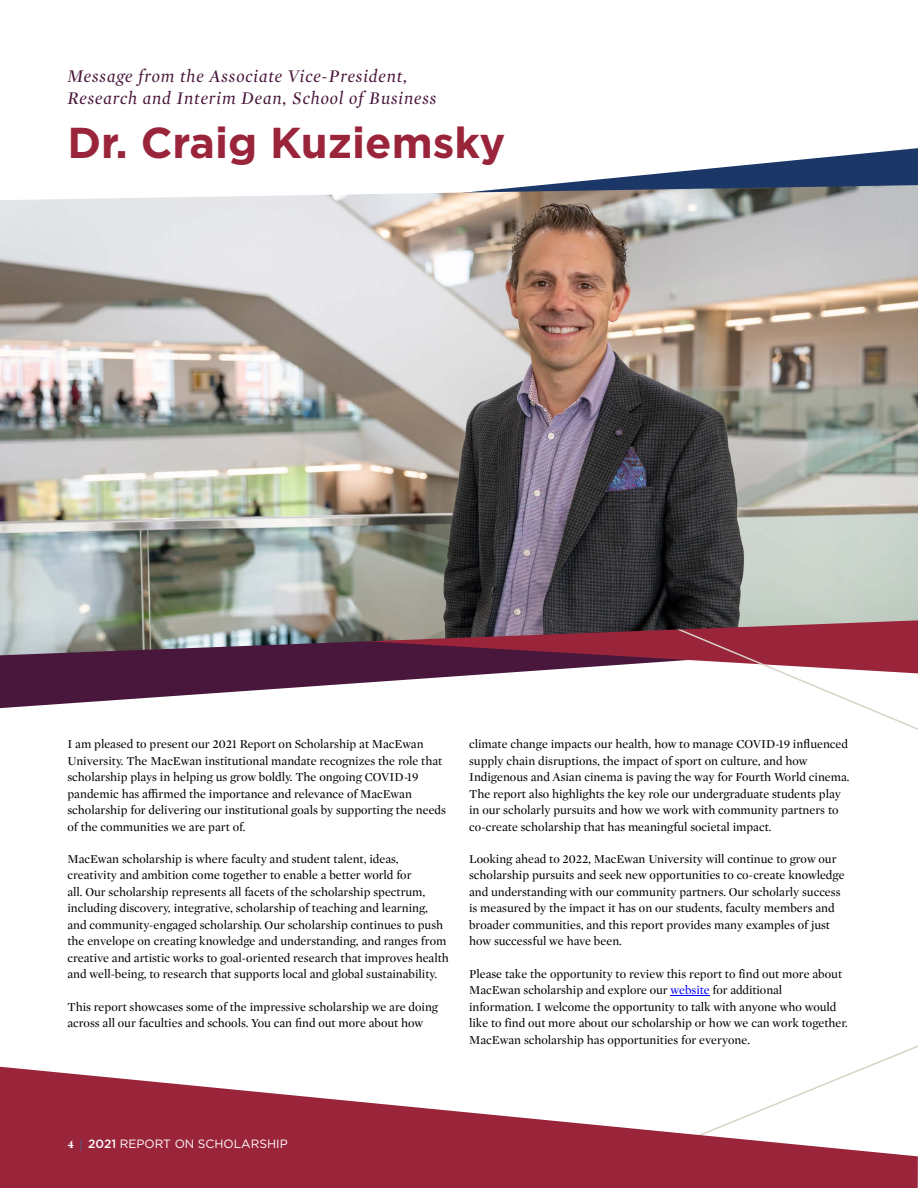
<style>
.page{position:relative;width:918px;height:1188px;background:#fff}
.page>*{position:absolute;margin:0;border:0;box-sizing:border-box;transform-origin:0 0}
.t1{font:700 43.2px "Gotham";color:#9a253b}
.t2{font:italic 18.15px/21.8px "Mercury Display";letter-spacing:.05em;color:#4a173c}
.t3{font:12.3px/16.5px "Mercury Display";color:#000}
.t4{font:12px "Gotham";color:#fff}
.s1{color:#00f}
.s2{font-family:"Mercury Display";font-weight:700}
.s3{font-family:"Mercury Display";color:#00a0dd}
.s4{font-weight:500}
</style>
<div class="page">
<hr style="left:671px;top:996px;width:39px;height:1px;background:#00f">
<svg style="left:0;top:655px;width:918px;height:75px"></svg>
<svg style="left:542px;top:148px;width:376px;height:37px"></svg>
<img style="left:0;top:185px;width:918px;height:470px">
<svg style="left:0;top:1065px;width:918px;height:123px;fill:#9a253b"></svg>
<h2 class="t2" style="left:68px;top:64px;width:371px">Message from the Associate Vice-President,<br>Research and Interim Dean, School of Business</h2>
<h1 class="t1" style="left:68px;top:117px;width:439px">Dr. Craig Kuziemsky</h1>
<p class="t3" style="left:68px;top:735px;width:380px">I am pleased to present our 2021 Report on Scholarship at MacEwan University. The MacEwan institutional mandate recognizes the role that scholarship plays in helping us grow boldly. The ongoing COVID-19 pandemic has affirmed the importance and relevance of MacEwan scholarship for delivering our institutional goals by supporting the needs of the communities we are part of.</p>
<p class="t3" style="left:68px;top:850px;width:383px">MacEwan scholarship is where faculty and student talent, ideas, creativity and ambition come together to enable a better world for<br>all. Our scholarship represents all facets of the scholarship spectrum, including discovery, integrative, scholarship of teaching and learning, and community-engaged scholarship. Our scholarship continues to push the envelope on creating knowledge and understanding, and ranges from creative and artistic works to goal-oriented research that improves health and well-being, to research that supports local and global sustainability.</p>
<p class="t3" style="left:68px;top:998px;width:372px">This report showcases some of the impressive scholarship we are doing across all our faculties and schools. You can find out more about how</p>
<p class="t3" style="left:469px;top:735px;width:382px">climate change impacts our health, how to manage COVID-19 influenced supply chain disruptions, the impact of sport on culture, and how Indigenous and Asian cinema is paving the way for Fourth World cinema.<br>The report also highlights the key role our undergraduate students play in our scholarly pursuits and how we work with community partners to co-create scholarship that has meaningful societal impact.</p>
<p class="t3" style="left:469px;top:850px;width:377px">Looking ahead to 2022, MacEwan University will continue to grow our scholarship pursuits and seek new opportunities to co-create knowledge and understanding with our community partners. Our scholarly success is measured by the impact it has on our students, faculty members and broader communities, and this report provides many examples of just how successful we have been.</p>
<p class="t3" style="left:469px;top:965px;width:380px">Please take the opportunity to review this report to find out more about MacEwan scholarship and explore our <span class="s1">website</span> for additional information. I welcome the opportunity to talk with anyone who would like to find out more about our scholarship or how we can work together.<br>MacEwan scholarship has opportunities for everyone.</p>
<p class="t4" style="left:68px;top:1138px;width:222px"><span class="s2">4</span> <span class="s3">|</span> <span class="s4">2021</span> REPORT ON SCHOLARSHIP</p>
</div>
